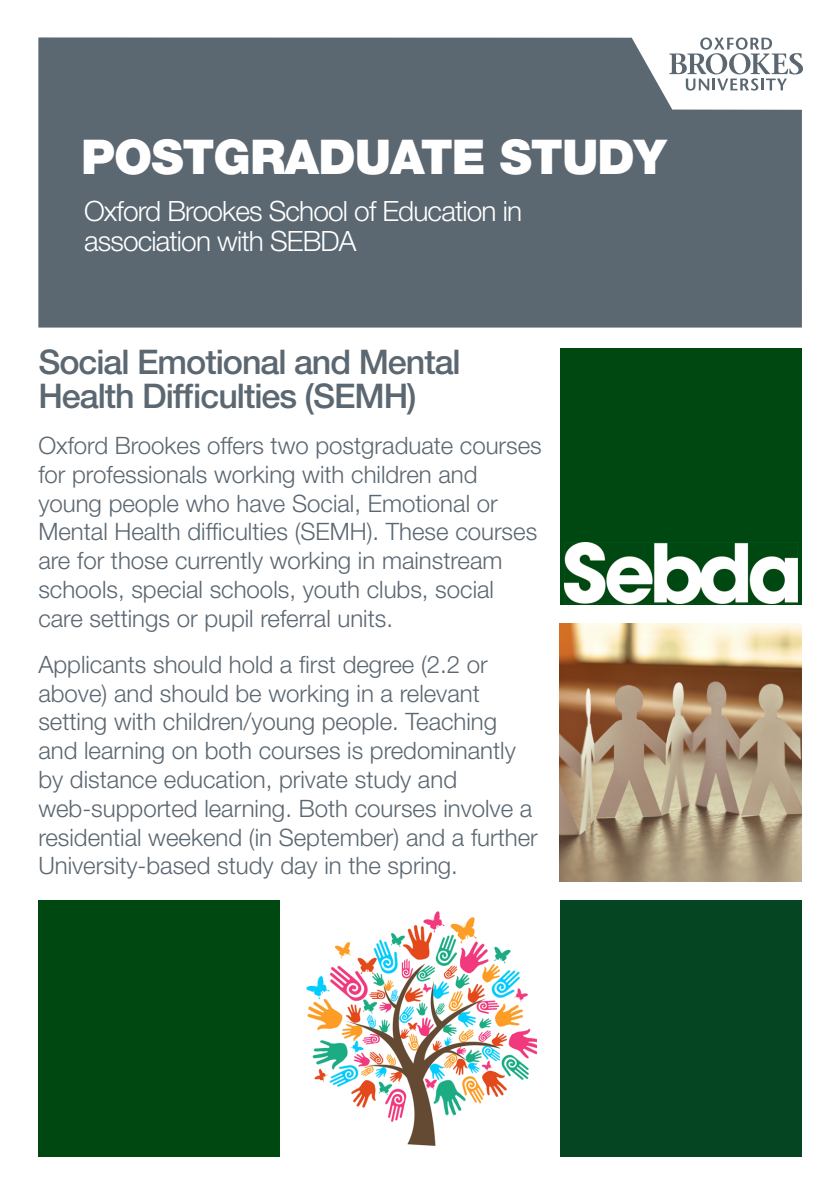
<style>
.page{position:relative;width:840px;height:1191px;background:#fff}
.page>*{position:absolute;margin:0;border:0;box-sizing:border-box;transform-origin:0 0}
.t1{font:900 48px "Helvetica Neue";letter-spacing:-.02em;color:#fff}
.t2{font:500 34px/34px "Helvetica Neue LT";letter-spacing:-.03em;color:#5b6771}
.t3{font:300 28px/30px "Helvetica Neue";letter-spacing:-.03em;color:#fff}
.t4{font:300 24px/28.8px "Helvetica Neue";color:#5b6771}
</style>
<div class="page">
<div style="left:38px;top:37px;width:763px;height:290px;background:#5b6771"></div>
<svg style="left:669px;top:37px;width:133px;height:54px"></svg>
<div style="left:559px;top:900px;width:242px;height:256px;background:#064521"></div>
<img style="left:306px;top:911px;width:230px;height:235px">
<div style="left:559px;top:348px;width:242px;height:256px;background:#004811"></div>
<div style="left:38px;top:900px;width:242px;height:256px;background:#004811"></div>
<img style="left:559px;top:623px;width:242px;height:258px">
<img style="left:564px;top:542px;width:232px;height:61px">
<p class="t1" style="left:81px;top:128px;width:586px">POSTGRADUATE STUDY</p>
<p class="t3" style="left:84px;top:195px;width:439px">Oxford Brookes School of Education in association with SEBDA</p>
<p class="t2" style="left:38px;top:345px;width:423px">Social Emotional and Mental<br>Health Difficulties (SEMH)</p>
<p class="t4" style="left:38px;top:430px;width:504px">Oxford Brookes offers two postgraduate courses for professionals working with children and young people who have Social, Emotional or Mental Health difficulties (SEMH). These courses are for those currently working in mainstream schools, special schools, youth clubs, social care settings or pupil referral units.</p>
<p class="t4" style="left:38px;top:649px;width:500px">Applicants should hold a first degree (2.2 or above) and should be working in a relevant setting with children/young people. Teaching and learning on both courses is predominantly by distance education, private study and web-supported learning. Both courses involve a residential weekend (in September) and a further University-based study day in the spring.</p>
</div>
